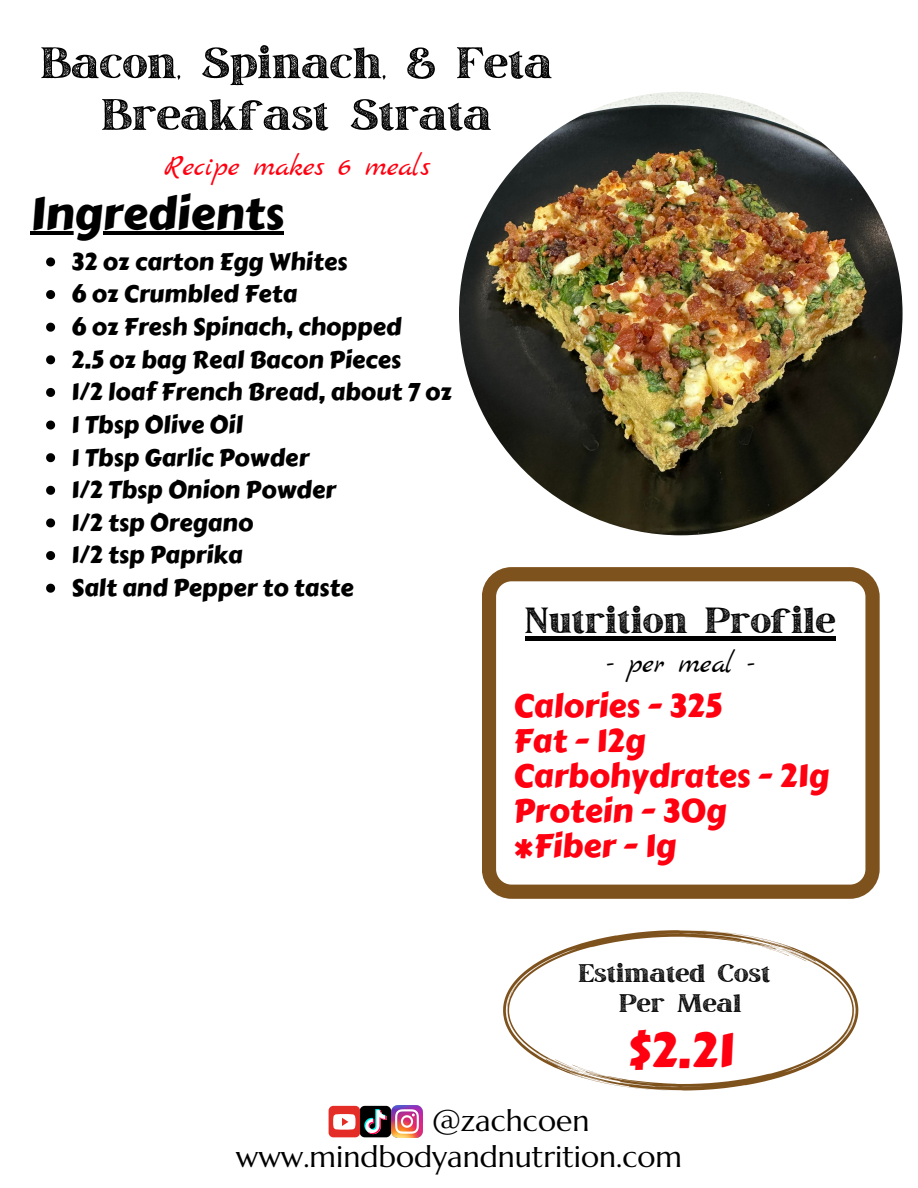
<style>
.page{position:relative;width:918px;height:1188px;background:#fff}
.page>*{position:absolute;margin:0;border:0;box-sizing:border-box;transform-origin:0 0}
.t1{font:52.5px "March Rough";color:#000}
.t2{font:48.45px "Carter One";color:#ff0010}
.t3{font:45px "Carter One";color:#000}
.t4{font:43.35px "March Rough";color:#000}
.t5{font:32.55px "Carter One";color:#ff0010}
.t6{font:30.3px "March Rough";color:#000}
.t7{font:30px "Marcellus";color:#000}
.t8{font:30px "Marck Script";color:#ff0010}
.t9{font:29.85px "Marck Script";color:#000}
.t10{font:24px "Carter One";color:#000}
</style>
<div class="page">
<img style="left:459px;top:92px;width:444px;height:443px;border-radius:50%">
<svg style="left:503px;top:958px;width:42px;height:97px"></svg>
<svg style="left:507px;top:959px;width:38px;height:69px"></svg>
<svg style="left:545px;top:930px;width:313px;height:160px"></svg>
<svg style="left:532px;top:1051px;width:115px;height:38px"></svg>
<svg style="left:811px;top:992px;width:44px;height:70px"></svg>
<svg style="left:714px;top:933px;width:115px;height:37px"></svg>
<svg style="left:482px;top:567px;width:398px;height:332px"></svg>
<img style="left:391px;top:1106px;width:32px;height:31px">
<div style="left:329px;top:1106px;width:31px;height:31px;background:#e52d27;border-radius:5px"></div>
<svg style="left:333px;top:1106px;width:58px;height:31px"></svg>
<svg style="left:46px;top:257px;width:9px;height:9px"></svg>
<svg style="left:46px;top:290px;width:9px;height:9px"></svg>
<svg style="left:46px;top:323px;width:9px;height:9px"></svg>
<svg style="left:46px;top:355px;width:9px;height:9px"></svg>
<svg style="left:46px;top:388px;width:9px;height:9px"></svg>
<svg style="left:46px;top:421px;width:9px;height:9px"></svg>
<svg style="left:46px;top:453px;width:9px;height:9px"></svg>
<svg style="left:46px;top:486px;width:9px;height:9px"></svg>
<svg style="left:46px;top:518px;width:9px;height:9px"></svg>
<svg style="left:46px;top:551px;width:9px;height:9px"></svg>
<svg style="left:46px;top:584px;width:9px;height:9px"></svg>
<hr style="left:30px;top:232px;width:254px;height:3px;background:#000">
<hr style="left:525px;top:636px;width:311px;height:4px;background:#000">
<p class="t1" style="left:41px;top:39px;width:513px">Bacon, Spinach, &amp; Feta</p>
<p class="t1" style="left:102px;top:91px;width:392px">Breakfast Strata</p>
<p class="t8" style="left:164px;top:149px;width:268px">Recipe makes 6 meals</p>
<p class="t3" style="left:30px;top:180px;width:255px">Ingredients</p>
<p class="t10" style="left:71px;top:243px;width:277px">32 oz carton Egg Whites</p>
<p class="t10" style="left:71px;top:276px;width:227px">6 oz Crumbled Feta</p>
<p class="t10" style="left:71px;top:309px;width:332px">6 oz Fresh Spinach, chopped</p>
<p class="t10" style="left:71px;top:341px;width:331px">2.5 oz bag Real Bacon Pieces</p>
<p class="t10" style="left:71px;top:374px;width:382px">1/2 loaf French Bread, about 7 oz</p>
<p class="t10" style="left:71px;top:406px;width:173px">1 Tbsp Olive Oil</p>
<p class="t10" style="left:71px;top:439px;width:239px">1 Tbsp Garlic Powder</p>
<p class="t10" style="left:71px;top:472px;width:266px">1/2 Tbsp Onion Powder</p>
<p class="t10" style="left:71px;top:504px;width:183px">1/2 tsp Oregano</p>
<p class="t10" style="left:71px;top:537px;width:173px">1/2 tsp Paprika</p>
<p class="t10" style="left:71px;top:570px;width:284px">Salt and Pepper to taste</p>
<p class="t4" style="left:525px;top:600px;width:312px">Nutrition Profile</p>
<p class="t9" style="left:607px;top:646px;width:148px">- per meal -</p>
<p class="t5" style="left:513px;top:681px;width:210px">Calories - 325</p>
<p class="t5" style="left:513px;top:716px;width:134px">Fat - 12g</p>
<p class="t5" style="left:513px;top:751px;width:317px">Carbohydrates - 21g</p>
<p class="t5" style="left:513px;top:786px;width:215px">Protein - 30g</p>
<p class="t5" style="left:513px;top:821px;width:165px">*Fiber - 1g</p>
<p class="t6" style="left:579px;top:960px;width:193px">Estimated Cost</p>
<p class="t6" style="left:620px;top:990px;width:124px">Per Meal</p>
<p class="t2" style="left:627px;top:1014px;width:108px">$2.21</p>
<p class="t7" style="left:432px;top:1102px;width:159px">@zachcoen</p>
<p class="t7" style="left:236px;top:1138px;width:448px">www.mindbodyandnutrition.com</p>
</div>
